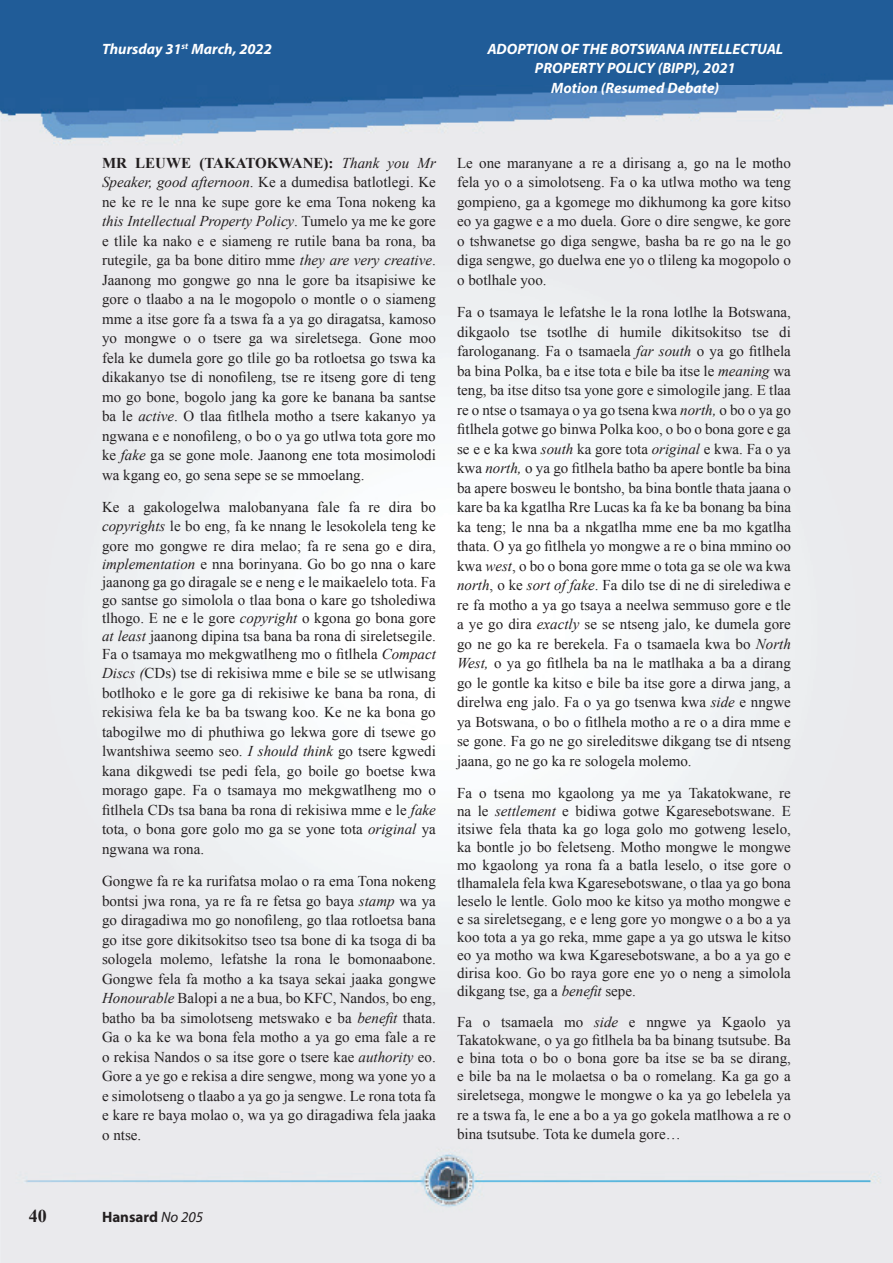
<style>
.page{position:relative;width:893px;height:1263px;background:#fff}
.page>*{position:absolute;margin:0;border:0;box-sizing:border-box;transform-origin:0 0}
.t1{font:700 18px "Times New Roman";color:#231f20}
.t2{font:15px/19.5px "Times New Roman";color:#231f20;text-align:justify}
.t3{font:italic 700 15px/19.5px "Myriad Pro";color:#fff;text-align:center}
.t4{font:700 15px "Myriad Pro";color:#231f20}
.s1{font-weight:700}
.s2{font-style:italic}
.s3{font-weight:400;font-style:italic}
</style>
<div class="page">
<img style="left:0;top:0;width:893px;height:1263px">
<p class="t3" style="left:102px;top:38px;width:171px">Thursday 31<sup>st</sup> March, 2022</p>
<p class="t3" style="left:487px;top:38px;width:297px">ADOPTION OF THE BOTSWANA INTELLECTUAL<br>PROPERTY POLICY (BIPP), 2021<br>Motion (Resumed Debate)</p>
<p class="t2" style="left:102px;top:152px;width:335px"><span class="s1">MR LEUWE (TAKATOKWANE):</span> <span class="s2">Thank you Mr Speaker, good afternoon</span>. Ke a dumedisa batlotlegi. Ke ne ke re le nna ke supe gore ke ema Tona nokeng ka <span class="s2">this Intellectual Property Policy</span>. Tumelo ya me ke gore e tlile ka nako e e siameng re rutile bana ba rona, ba rutegile, ga ba bone ditiro mme <span class="s2">they are very creative</span>.<br>Jaanong mo gongwe go nna le gore ba itsapisiwe ke gore o tlaabo a na le mogopolo o montle o o siameng mme a itse gore fa a tswa fa a ya go diragatsa, kamoso yo mongwe o o tsere ga wa sireletsega. Gone moo fela ke dumela gore go tlile go ba rotloetsa go tswa ka dikakanyo tse di nonofileng, tse re itseng gore di teng mo go bone, bogolo jang ka gore ke banana ba santse ba le <span class="s2">active</span>. O tlaa fitlhela motho a tsere kakanyo ya ngwana e e nonofileng, o bo o ya go utlwa tota gore mo ke <span class="s2">fake</span> ga se gone mole. Jaanong ene tota mosimolodi wa kgang eo, go sena sepe se se mmoelang.</p>
<p class="t2" style="left:102px;top:497px;width:335px">Ke a gakologelwa malobanyana fale fa re dira bo <span class="s2">copyrights</span> le bo eng, fa ke nnang le lesokolela teng ke gore mo gongwe re dira melao; fa re sena go e dira,</p>
<p class="t2" style="left:102px;top:554px;width:335px;line-height:18px"><span class="s2">implementation</span> e nna borinyana. Go bo go nna o kare jaanong ga go diragale se e neng e le maikaelelo tota. Fa go santse go simolola o tlaa bona o kare go tsholediwa tlhogo. E ne e le gore <span class="s2">copyright</span> o kgona go bona gore <span class="s2">at least</span> jaanong dipina tsa bana ba rona di sireletsegile.<br>Fa o tsamaya mo mekgwatlheng mo o fitlhela <span class="s2">Compact</span></p>
<p class="t2" style="left:102px;top:663px;width:335px"><span class="s2">Discs (</span>CDs) tse di rekisiwa mme e bile se se utlwisang botlhoko e le gore ga di rekisiwe ke bana ba rona, di rekisiwa fela ke ba ba tswang koo. Ke ne ka bona go tabogilwe mo di phuthiwa go lekwa gore di tsewe go lwantshiwa seemo seo. <span class="s2">I should think</span> go tsere kgwedi kana dikgwedi tse pedi fela, go boile go boetse kwa morago gape. Fa o tsamaya mo mekgwatlheng mo o fitlhela CDs tsa bana ba rona di rekisiwa mme e le <span class="s2">fake </span>tota, o bona gore golo mo ga se yone tota <span class="s2">original</span> ya ngwana wa rona.</p>
<p class="t2" style="left:102px;top:871px;width:335px">Gongwe fa re ka rurifatsa molao o ra ema Tona nokeng bontsi jwa rona, ya re fa re fetsa go baya <span class="s2">stamp</span> wa ya go diragadiwa mo go nonofileng, go tlaa rotloetsa bana go itse gore dikitsokitso tseo tsa bone di ka tsoga di ba sologela molemo, lefatshe la rona le bomonaabone.<br>Gongwe fela fa motho a ka tsaya sekai jaaka gongwe <span class="s2">Honourable</span> Balopi a ne a bua, bo KFC, Nandos, bo eng, batho ba ba simolotseng metswako e ba <span class="s2">benefit</span> thata.<br>Ga o ka ke wa bona fela motho a ya go ema fale a re o rekisa Nandos o sa itse gore o tsere kae <span class="s2">authority</span> eo.<br>Gore a ye go e rekisa a dire sengwe, mong wa yone yo a e simolotseng o tlaabo a ya go ja sengwe. Le rona tota fa e kare re baya molao o, wa ya go diragadiwa fela jaaka o ntse.</p>
<p class="t2" style="left:457px;top:153px;width:335px">Le one maranyane a re a dirisang a, go na le motho fela yo o a simolotseng. Fa o ka utlwa motho wa teng gompieno, ga a kgomege mo dikhumong ka gore kitso eo ya gagwe e a mo duela. Gore o dire sengwe, ke gore o tshwanetse go diga sengwe, basha ba re go na le go diga sengwe, go duelwa ene yo o tlileng ka mogopolo o o botlhale yoo.</p>
<p class="t2" style="left:457px;top:302px;width:335px">Fa o tsamaya le lefatshe le la rona lotlhe la Botswana, dikgaolo tse tsotlhe di humile dikitsokitso tse di farologanang. Fa o tsamaela <span class="s2">far south</span> o ya go fitlhela ba bina Polka, ba e itse tota e bile ba itse le <span class="s2">meaning</span> wa teng, ba itse ditso tsa yone gore e simologile jang. E tlaa re o ntse o tsamaya o ya go tsena kwa <span class="s2">north,</span> o bo o ya go fitlhela gotwe go binwa Polka koo, o bo o bona gore e ga se e e ka kwa <span class="s2">south</span> ka gore tota <span class="s2">original</span> e kwa. Fa o ya kwa <span class="s2">north,</span> o ya go fitlhela batho ba apere bontle ba bina ba apere bosweu le bontsho, ba bina bontle thata jaana o kare ba ka kgatlha Rre Lucas ka fa ke ba bonang ba bina ka teng; le nna ba a nkgatlha mme ene ba mo kgatlha thata. O ya go fitlhela yo mongwe a re o bina mmino oo kwa <span class="s2">west</span>, o bo o bona gore mme o tota ga se ole wa kwa <span class="s2">north</span>, o ke <span class="s2">sort of fake</span>. Fa dilo tse di ne di sirelediwa e re fa motho a ya go tsaya a neelwa semmuso gore e tle a ye go dira <span class="s2">exactly</span> se se ntseng jalo, ke dumela gore go ne go ka re berekela. Fa o tsamaela kwa bo <span class="s2">North West,</span> o ya go fitlhela ba na le matlhaka a ba a dirang go le gontle ka kitso e bile ba itse gore a dirwa jang, a direlwa eng jalo. Fa o ya go tsenwa kwa <span class="s2">side</span> e nngwe ya Botswana, o bo o fitlhela motho a re o a dira mme e se gone. Fa go ne go sireleditswe dikgang tse di ntseng jaana, go ne go ka re sologela molemo.</p>
<p class="t2" style="left:457px;top:783px;width:335px;line-height:18px">Fa o tsena mo kgaolong ya me ya Takatokwane, re na le <span class="s2">settlement</span> e bidiwa gotwe Kgaresebotswane. E itsiwe fela thata ka go loga golo mo gotweng leselo, ka bontle jo bo feletseng. Motho mongwe le mongwe mo kgaolong ya rona fa a batla leselo, o itse gore o tlhamalela fela kwa Kgaresebotswane, o tlaa ya go bona leselo le lentle. Golo moo ke kitso ya motho mongwe e e sa sireletsegang, e e leng gore yo mongwe o a bo a ya koo tota a ya go reka, mme gape a ya go utswa le kitso eo ya motho wa kwa Kgaresebotswane, a bo a ya go e dirisa koo. Go bo raya gore ene yo o neng a simolola dikgang tse, ga a <span class="s2">benefit</span> sepe.</p>
<p class="t2" style="left:457px;top:1012px;width:335px;line-height:18px">Fa o tsamaela mo <span class="s2">side</span> e nngwe ya Kgaolo ya Takatokwane, o ya go fitlhela ba ba binang tsutsube. Ba e bina tota o bo o bona gore ba itse se ba se dirang, e bile ba na le molaetsa o ba o romelang. Ka ga go a</p>
<p class="t2" style="left:457px;top:1085px;width:335px">sireletsega, mongwe le mongwe o ka ya go lebelela ya re a tswa fa, le ene a bo a ya go gokela matlhowa a re o bina tsutsube. Tota ke dumela gore…</p>
<p class="t1" style="left:29px;top:1203px;width:19px">40</p>
<p class="t4" style="left:102px;top:1207px;width:103px">Hansard <span class="s3">No 205</span></p>
</div>
